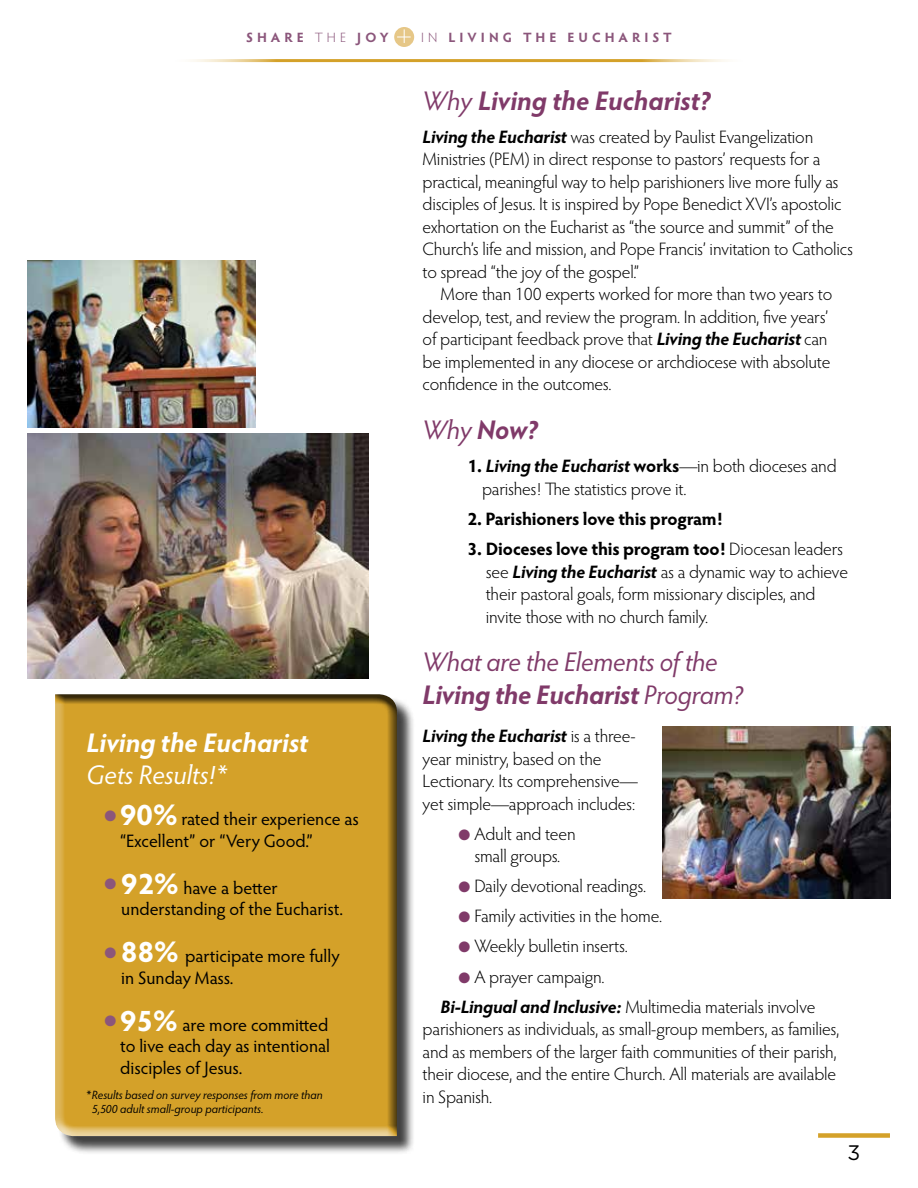
<style>
.page{position:relative;width:918px;height:1188px;background:#fff}
.page>*{position:absolute;margin:0;border:0;box-sizing:border-box;transform-origin:0 0}
.t1{font:italic 27px/32.4px "Hypatia Sans Pro";letter-spacing:-.01em;color:#803a69}
.t2{font:italic 700 27px "Hypatia Sans Pro";color:#803a69}
.t3{font:italic 700 27px "Hypatia Sans Pro";color:#fff}
.t4{font:italic 27px "Hypatia Sans Pro";color:#fff}
.t5{font:21px "Gotham HTF";color:#000}
.t6{font:300 18px/22.5px "Hypatia Sans Pro";letter-spacing:-.01em;color:#000}
.t7{font:18px/21.6px "Hypatia Sans Pro";color:#000}
.t8{font:700 18px "Hypatia Sans Pro";letter-spacing:-.015em;color:#000}
.t9{font:700 13.5px "Hypatia Sans Pro";letter-spacing:.3em;color:#8b567b}
.t10{font:italic 12px/14.4px "Hypatia Sans Pro";color:#000}
.s1{font-weight:300}
.s2{font-weight:700;font-size:30px;color:#fff}
.s3{font-style:normal}
.s4{font-weight:400}
.s5{font-weight:700;font-style:italic}
.s6{font-weight:700}
.s7{color:#803a69}
</style>
<div class="page">
<div style="left:57px;top:696px;width:359px;height:459px;background:#000;opacity:.75"></div>
<div style="left:44px;top:694px;width:355px;height:450px;background:#fff;opacity:.75"></div>
<div style="left:49px;top:694px;width:350px;height:442px;background:#000;opacity:.75"></div>
<img style="left:662px;top:727px;width:229px;height:172px">
<img style="left:27px;top:434px;width:341px;height:245px">
<img style="left:27px;top:261px;width:229px;height:167px">
<div style="left:394px;top:27px;width:20px;height:20px;background:#e6c787;border-radius:50%"></div>
<svg style="left:397px;top:29px;width:14px;height:14px"></svg>
<div style="left:818px;top:1133px;width:72px;height:5px;background:#d4a129"></div>
<hr style="left:168px;top:59px;width:582px;height:3px;background:#d4a129">
<p class="t9" style="left:246px;top:28px;width:144px">SHARE <span class="s1">THE</span> JOY</p>
<p class="t9" style="left:421px;top:28px;width:252px"><span class="s1">IN</span> LIVING THE EUCHARIST</p>
<h1 class="t3" style="left:87px;top:723px;width:223px">Living the Eucharist</h1>
<h1 class="t4" style="left:87px;top:757px;width:142px">Gets Results!*</h1>
<p class="t7" style="left:120px;top:808px;width:240px;text-indent:-16px"><sup>●</sup> <span class="s2">90%</span> rated their experience as “Excellent” or “Very Good.”</p>
<p class="t7" style="left:121px;top:876px;width:223px;text-indent:-17px"><sup>●</sup> <span class="s2">92%</span> have a better understanding of the Eucharist.</p>
<p class="t7" style="left:121px;top:945px;width:220px;text-indent:-17px"><sup>●</sup> <span class="s2">88%</span> participate more fully in Sunday Mass.</p>
<p class="t7" style="left:120px;top:1013px;width:211px;text-align:justify;text-indent:-16px"><sup>●</sup> <span class="s2">95%</span> are more committed to live each day as intentional disciples of Jesus.</p>
<p class="t10" style="left:92px;top:1087px;width:232px;text-indent:-5px"><span class="s3">*</span>Results based on survey responses from more than<br>5,500 adult small-group participants.</p>
<h1 class="t2" style="left:423px;top:81px;width:290px"><span class="s4">Why</span> Living the Eucharist?</h1>
<p class="t6" style="left:423px;top:125px;width:432px"><span class="s5">Living the Eucharist</span> was created by Paulist Evangelization Ministries (PEM) in direct response to pastors’ requests for a practical, meaningful way to help parishioners live more fully as disciples of Jesus. It is inspired by Pope Benedict XVI’s apostolic exhortation on the Eucharist as “the source and summit” of the Church’s life and mission, and Pope Francis’ invitation to Catholics to spread “the joy of the gospel.”</p>
<p class="t6" style="left:423px;top:283px;width:411px;text-indent:18px">More than 100 experts worked for more than two years to develop, test, and review the program. In addition, five years’ of participant feedback prove that <span class="s5">Living the Eucharist</span> can be implemented in any diocese or archdiocese with absolute confidence in the outcomes.</p>
<h1 class="t2" style="left:423px;top:411px;width:117px"><span class="s4">Why</span> Now?</h1>
<p class="t6" style="left:482px;top:455px;width:356px;text-indent:-14px"><span class="s6">1.</span> <span class="s5">Living the Eucharist</span> <span class="s6">works</span>—in both dioceses and parishes! The statistics prove it.</p>
<p class="t8" style="left:468px;top:506px;width:257px">2. Parishioners love this program!</p>
<p class="t6" style="left:486px;top:537px;width:364px;text-indent:-18px"><span class="s6">3. Dioceses love this program too!</span> Diocesan leaders see <span class="s5">Living the Eucharist</span> as a dynamic way to achieve their pastoral goals, form missionary disciples, and invite those with no church family.</p>
<h1 class="t1" style="left:423px;top:645px;width:322px">What are the Elements of the<br><span class="s6">Living the Eucharist</span> Program?</h1>
<p class="t6" style="left:423px;top:724px;width:217px"><span class="s5">Living the Eucharist</span> is a three&shy;year ministry, based on the<br>Lectionary. Its comprehensive— yet simple—approach includes:</p>
<p class="t6" style="left:459px;top:822px;width:119px;text-align:center"><span class="s7">●</span> Adult and teen small groups.</p>
<p class="t6" style="left:459px;top:875px;width:189px"><span class="s7">●</span> Daily devotional readings.</p>
<p class="t6" style="left:459px;top:905px;width:205px"><span class="s7">●</span> Family activities in the home.</p>
<p class="t6" style="left:459px;top:935px;width:171px"><span class="s7">●</span> Weekly bulletin inserts.</p>
<p class="t6" style="left:441px;top:961px;width:376px;line-height:30px;text-indent:18px"><span class="s7">●</span> A prayer campaign.<br><span class="s5">Bi-Lingual and Inclusive:</span> Multimedia materials involve</p>
<p class="t6" style="left:423px;top:1017px;width:418px">parishioners as individuals, as small-group members, as families, and as members of the larger faith communities of their parish, their diocese, and the entire Church. All materials are available in Spanish.</p>
<p class="t5" style="left:848px;top:1141px;width:14px">3</p>
</div>
